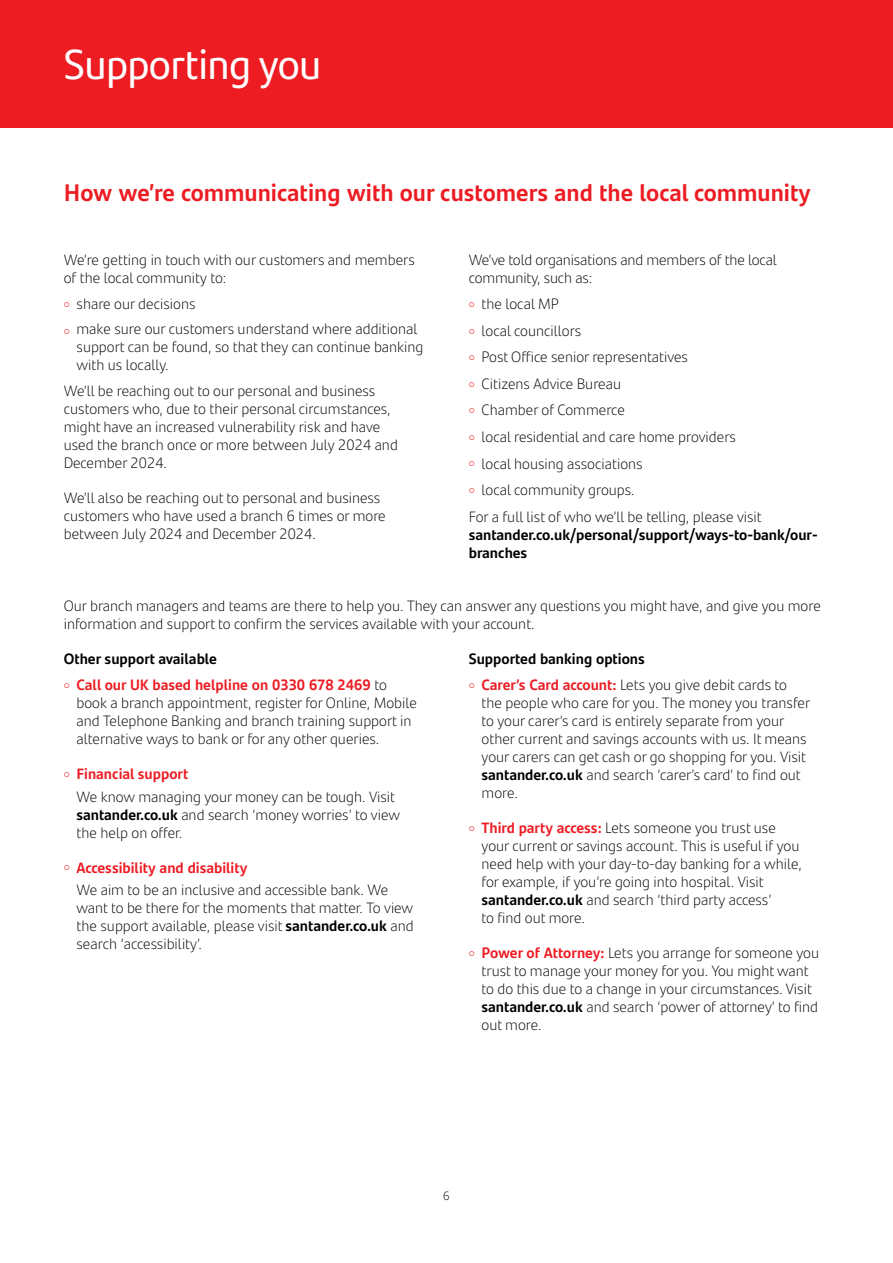
<style>
.page{position:relative;width:893px;height:1263px;background:#fff}
.page>*{position:absolute;margin:0;border:0;box-sizing:border-box;transform-origin:0 0}
.t1{font:42px "Santander Headline";color:#fff}
._11pt_Body_Copy{font:700 24px "Santander Text";color:#ed1c23}
._11pt_Body_Copy-2{font:300 15px/18px "Santander Text";color:#000}
._11pt_Body_Copy-3{font:700 15px/18px "Santander Text";color:#000}
.t2{font:700 15px "Santander Text";color:#ed1c23}
.t3{font:300 12px "Santander Text";color:#000}
.s1{font-weight:300}
.s2{font-weight:700;color:#ed1c23}
.s3{font-weight:700}
</style>
<div class="page">
<div style="left:0;top:0;width:893px;height:128px;background:#ed1c23"></div>
<p class="t1" style="left:64px;top:32px;width:259px">Supporting you</p>
<p class="_11pt_Body_Copy" style="left:64px;top:174px;width:748px">How we’re communicating with our customers and the local community</p>
<p class="_11pt_Body_Copy-2" style="left:64px;top:250px;width:353px">We’re getting in touch with our customers and members of the local community to:</p>
<p class="_11pt_Body_Copy-2" style="left:77px;top:294px;width:120px">share our decisions</p>
<p class="_11pt_Body_Copy-2" style="left:77px;top:319px;width:348px">make sure our customers understand where additional support can be found, so that they can continue banking with us locally.</p>
<p class="_11pt_Body_Copy-2" style="left:64px;top:381px;width:336px">We’ll be reaching out to our personal and business customers who, due to their personal circumstances, might have an increased vulnerability risk and have used the branch once or more between July 2024 and December 2024.</p>
<p class="_11pt_Body_Copy-2" style="left:64px;top:488px;width:323px">We’ll also be reaching out to personal and business customers who have used a branch 6 times or more between July 2024 and December 2024.</p>
<p class="_11pt_Body_Copy-2" style="left:469px;top:250px;width:310px">We’ve told organisations and members of the local community, such as:</p>
<p class="_11pt_Body_Copy-2" style="left:482px;top:294px;width:79px">the local MP</p>
<p class="_11pt_Body_Copy-2" style="left:482px;top:321px;width:101px">local councillors</p>
<p class="_11pt_Body_Copy-2" style="left:482px;top:347px;width:208px">Post Office senior representatives</p>
<p class="_11pt_Body_Copy-2" style="left:482px;top:374px;width:141px">Citizens Advice Bureau</p>
<p class="_11pt_Body_Copy-2" style="left:482px;top:401px;width:145px">Chamber of Commerce</p>
<p class="_11pt_Body_Copy-2" style="left:482px;top:427px;width:256px">local residential and care home providers</p>
<p class="_11pt_Body_Copy-2" style="left:482px;top:454px;width:163px">local housing associations</p>
<p class="_11pt_Body_Copy-2" style="left:482px;top:480px;width:155px">local community groups.</p>
<p class="_11pt_Body_Copy-3" style="left:469px;top:506px;width:350px"><span class="s1">For a full list of who we’ll be telling, please visit </span>santander.co.uk/personal/support/ways-to-bank/our&shy;branches</p>
<p class="_11pt_Body_Copy-2" style="left:64px;top:596px;width:759px">Our branch managers and teams are there to help you. They can answer any questions you might have, and give you more information and support to confirm the services available with your account.</p>
<p class="_11pt_Body_Copy-3" style="left:64px;top:649px;width:155px">Other support available</p>
<p class="_11pt_Body_Copy-2" style="left:77px;top:675px;width:342px"><span class="s2">Call our UK based helpline on 0330 678 2469</span> to book a branch appointment, register for Online, Mobile and Telephone Banking and branch training support in alternative ways to bank or for any other queries.</p>
<p class="t2" style="left:77px;top:762px;width:113px">Financial support</p>
<p class="_11pt_Body_Copy-2" style="left:77px;top:787px;width:325px">We know managing your money can be tough. Visit <span class="s3">santander.co.uk</span> and search ‘money worries’ to view the help on offer.</p>
<p class="t2" style="left:77px;top:856px;width:172px">Accessibility and disability</p>
<p class="_11pt_Body_Copy-2" style="left:77px;top:880px;width:339px">We aim to be an inclusive and accessible bank. We want to be there for the moments that matter. To view the support available, please visit <span class="s3">santander.co.uk</span> and search ‘accessibility’.</p>
<p class="_11pt_Body_Copy-3" style="left:469px;top:649px;width:178px">Supported banking options</p>
<p class="_11pt_Body_Copy-2" style="left:482px;top:675px;width:330px"><span class="s2">Carer’s Card account:</span> Lets you give debit cards to the people who care for you. The money you transfer to your carer’s card is entirely separate from your other current and savings accounts with us. It means your carers can get cash or go shopping for you. Visit <span class="s3">santander.co.uk</span> and search ‘carer’s card’ to find out more.</p>
<p class="_11pt_Body_Copy-2" style="left:482px;top:818px;width:322px"><span class="s2">Third party access:</span> Lets someone you trust use your current or savings account. This is useful if you need help with your day-to-day banking for a while, for example, if you’re going into hospital. Visit <span class="s3">santander.co.uk</span> and search ‘third party access’<br>to find out more.</p>
<p class="_11pt_Body_Copy-2" style="left:482px;top:943px;width:339px"><span class="s2">Power of Attorney:</span> Lets you arrange for someone you trust to manage your money for you. You might want to do this due to a change in your circumstances. Visit <span class="s3">santander.co.uk</span> and search ‘power of attorney’ to find out more.</p>
<p class="t3" style="left:443px;top:1186px;width:8px">6</p>
</div>
